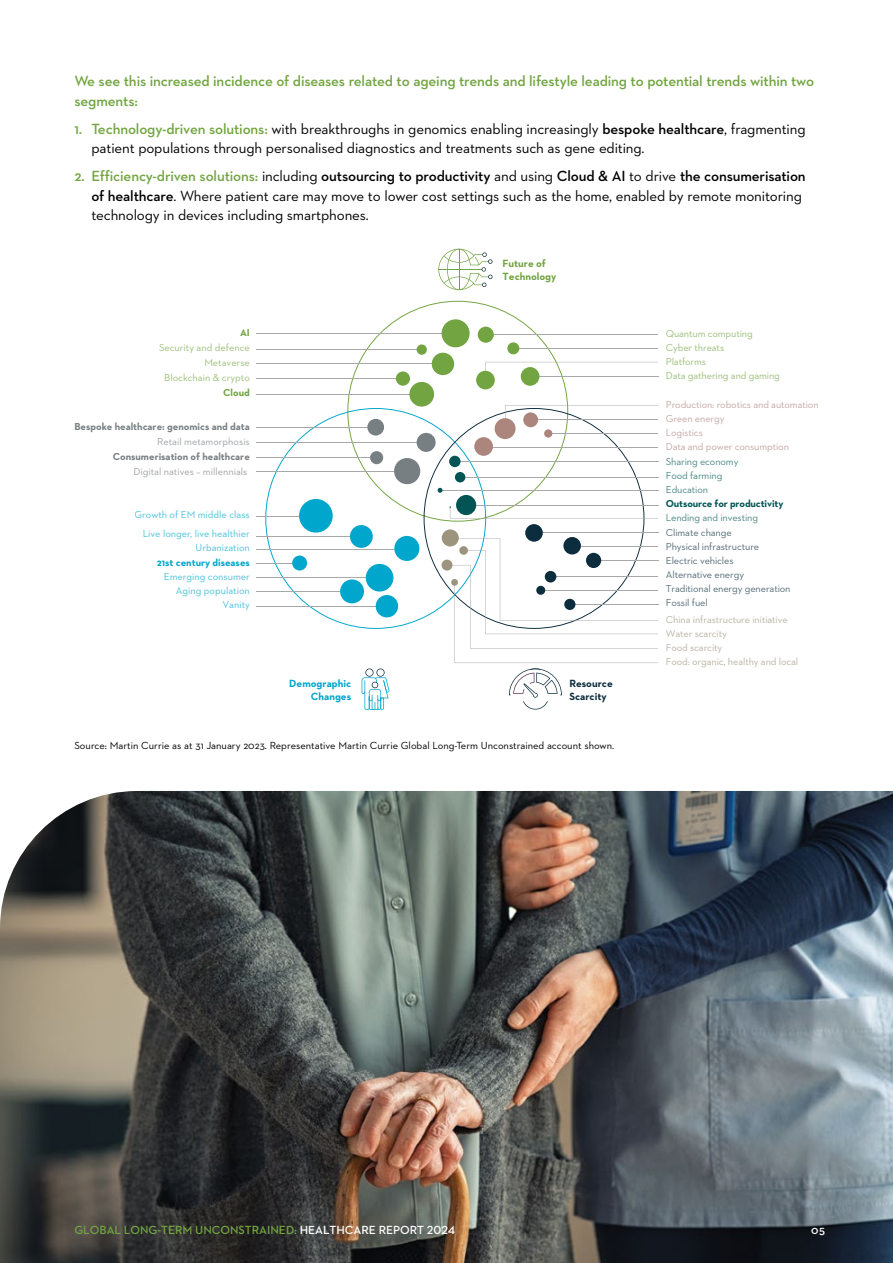
<style>
.page{position:relative;width:893px;height:1263px;background:#fff}
.page>*{position:absolute;margin:0;border:0;box-sizing:border-box;transform-origin:0 0}
.t1{font:15px/19.5px "Neutraface 2 Text";letter-spacing:-.01em;color:#000}
.t2{font:600 15px/19.5px "Neutraface 2 Text";letter-spacing:-.01em;color:#72a541}
.t3{font:600 12px "Neutraface 2 Text";color:#72a541}
.t4{font:600 12px "Neutraface 2 Text";color:#fff}
.t5{font:700 10.65px/12.8px "Neutraface 2 Text";color:#72a341}
.t6{font:700 10.65px/12.8px "Neutraface 2 Text";color:#00a6cb;text-align:right}
.t7{font:700 10.65px/12.8px "Neutraface 2 Text";color:#0c2d3d}
.t8{font:10.5px "Neutraface 2 Text";color:#000}
.t9{font:10.35px/14.1px "Neutraface 2 Text";letter-spacing:-.01em;color:#556c77}
.t10{font:10.35px/14.1px "Neutraface 2 Text";letter-spacing:-.01em;color:#9dbf7a}
.t11{font:10.35px/14.1px "Neutraface 2 Text";color:#4bc1db;text-align:right}
.t12{font:10.35px/14.1px "Neutraface 2 Text";letter-spacing:-.01em;color:#bab4a5}
.t13{font:10.35px/14.1px "Neutraface 2 Text";letter-spacing:-.01em;color:#c5a9a3}
.t14{font:700 10.35px "Neutraface 2 Text";color:#787f83}
.t15{font:10.35px/14.1px "Neutraface 2 Text";letter-spacing:-.01em;color:#4d8887}
.t16{font:10.35px "Neutraface 2 Text";color:#a0a4a7}
.t17{font:700 10.35px "Neutraface 2 Text";letter-spacing:-.01em;color:#025554}
.t18{font:700 10.35px "Neutraface 2 Text";color:#00a6cb}
.t19{font:700 10.35px "Neutraface 2 Text";color:#72a341}
.s1{font-weight:600;color:#72a541}
.s2{font-weight:600}
.s3{color:#fff}
</style>
<div class="page">
<img style="left:0;top:791px;width:893px;height:472px">
<svg style="left:347px;top:301px;width:221px;height:107px"></svg>
<svg style="left:265px;top:408px;width:159px;height:221px"></svg>
<svg style="left:424px;top:412px;width:220px;height:206px"></svg>
<svg style="left:505px;top:405px;width:153px;height:21px"></svg>
<hr style="left:488px;top:334px;width:170px;height:1px;background:#a8a8ab">
<hr style="left:513px;top:348px;width:145px;height:1px;background:#a8a8ab">
<hr style="left:531px;top:419px;width:127px;height:1px;background:#a8a8ab">
<hr style="left:460px;top:477px;width:198px;height:1px;background:#a8a8ab">
<hr style="left:460px;top:462px;width:198px;height:1px;background:#a8a8ab">
<svg style="left:438px;top:249px;width:54px;height:41px"></svg>
<svg style="left:450px;top:538px;width:208px;height:171px"></svg>
<svg style="left:362px;top:668px;width:27px;height:42px"></svg>
<hr style="left:256px;top:457px;width:121px;height:1px;background:#a8a8ab">
<hr style="left:256px;top:427px;width:119px;height:1px;background:#a8a8ab">
<hr style="left:256px;top:442px;width:171px;height:1px;background:#a8a8ab">
<hr style="left:256px;top:472px;width:149px;height:1px;background:#a8a8ab">
<hr style="left:256px;top:563px;width:44px;height:1px;background:#a8a8ab">
<hr style="left:256px;top:516px;width:60px;height:1px;background:#a8a8ab">
<hr style="left:256px;top:536px;width:105px;height:1px;background:#a8a8ab">
<hr style="left:256px;top:577px;width:123px;height:1px;background:#a8a8ab">
<hr style="left:256px;top:591px;width:105px;height:1px;background:#a8a8ab">
<hr style="left:256px;top:549px;width:151px;height:1px;background:#a8a8ab">
<div style="left:536px;top:586px;width:9px;height:9px;background:#0c2d3d;border-radius:50%"></div>
<hr style="left:534px;top:533px;width:124px;height:1px;background:#a8a8ab">
<hr style="left:577px;top:546px;width:81px;height:1px;background:#a8a8ab">
<hr style="left:570px;top:604px;width:88px;height:1px;background:#a8a8ab">
<hr style="left:551px;top:576px;width:107px;height:1px;background:#a8a8ab">
<svg style="left:449px;top:506px;width:209px;height:13px"></svg>
<div style="left:478px;top:327px;width:16px;height:16px;background:#72a541;border-radius:50%"></div>
<div style="left:366px;top:564px;width:27px;height:27px;background:#00a6cb;border-radius:50%"></div>
<div style="left:292px;top:556px;width:15px;height:14px;background:#00a6cb;border-radius:50%"></div>
<div style="left:350px;top:525px;width:23px;height:23px;background:#00a6cb;border-radius:50%"></div>
<div style="left:299px;top:499px;width:34px;height:34px;background:#00a6cb;border-radius:50%"></div>
<div style="left:394px;top:458px;width:26px;height:26px;background:#787f83;border-radius:50%"></div>
<div style="left:449px;top:456px;width:12px;height:11px;background:#025554;border-radius:50%"></div>
<div style="left:525px;top:524px;width:18px;height:18px;background:#0c2d3d;border-radius:50%"></div>
<div style="left:545px;top:571px;width:11px;height:11px;background:#0c2d3d;border-radius:50%"></div>
<div style="left:563px;top:537px;width:18px;height:17px;background:#0c2d3d;border-radius:50%"></div>
<hr style="left:589px;top:560px;width:69px;height:1px;background:#a8a8ab">
<div style="left:586px;top:553px;width:15px;height:15px;background:#0c2d3d;border-radius:50%"></div>
<div style="left:564px;top:599px;width:11px;height:11px;background:#0c2d3d;border-radius:50%"></div>
<div style="left:455px;top:472px;width:10px;height:10px;background:#025554;border-radius:50%"></div>
<hr style="left:469px;top:505px;width:189px;height:1px;background:#a8a8ab">
<hr style="left:440px;top:490px;width:218px;height:1px;background:#a8a8ab">
<svg style="left:438px;top:488px;width:4px;height:5px"></svg>
<hr style="left:549px;top:433px;width:109px;height:1px;background:#a8a8ab">
<div style="left:544px;top:429px;width:8px;height:9px;background:#ac857c;border-radius:50%"></div>
<hr style="left:484px;top:447px;width:174px;height:1px;background:#a8a8ab">
<svg style="left:485px;top:362px;width:173px;height:12px"></svg>
<div style="left:476px;top:371px;width:19px;height:18px;background:#72a541;border-radius:50%"></div>
<div style="left:442px;top:529px;width:17px;height:17px;background:#9d947e;border-radius:50%"></div>
<div style="left:459px;top:546px;width:9px;height:9px;background:#9d947e;border-radius:50%"></div>
<div style="left:442px;top:560px;width:10px;height:10px;background:#9d947e;border-radius:50%"></div>
<div style="left:451px;top:579px;width:7px;height:7px;background:#9d947e;border-radius:50%"></div>
<div style="left:474px;top:437px;width:19px;height:19px;background:#ac857c;border-radius:50%"></div>
<div style="left:495px;top:418px;width:21px;height:21px;background:#ac857c;border-radius:50%"></div>
<div style="left:507px;top:342px;width:12px;height:12px;background:#72a541;border-radius:50%"></div>
<hr style="left:530px;top:376px;width:128px;height:1px;background:#a8a8ab">
<div style="left:521px;top:367px;width:18px;height:19px;background:#72a541;border-radius:50%"></div>
<div style="left:523px;top:412px;width:15px;height:15px;background:#ac857c;border-radius:50%"></div>
<div style="left:394px;top:536px;width:25px;height:25px;background:#00a6cb;border-radius:50%"></div>
<div style="left:340px;top:579px;width:24px;height:24px;background:#00a6cb;border-radius:50%"></div>
<div style="left:370px;top:451px;width:13px;height:13px;background:#787f83;border-radius:50%"></div>
<div style="left:417px;top:433px;width:19px;height:19px;background:#787f83;border-radius:50%"></div>
<div style="left:367px;top:419px;width:17px;height:17px;background:#787f83;border-radius:50%"></div>
<hr style="left:256px;top:606px;width:131px;height:1px;background:#a8a8ab">
<div style="left:376px;top:595px;width:22px;height:22px;background:#00a6cb;border-radius:50%"></div>
<div style="left:456px;top:495px;width:20px;height:20px;background:#025554;border-radius:50%"></div>
<hr style="left:256px;top:349px;width:166px;height:1px;background:#a8a8ab">
<hr style="left:256px;top:364px;width:194px;height:1px;background:#a8a8ab">
<hr style="left:256px;top:379px;width:149px;height:1px;background:#a8a8ab">
<div style="left:396px;top:371px;width:14px;height:15px;background:#72a541;border-radius:50%"></div>
<div style="left:432px;top:353px;width:22px;height:22px;background:#72a541;border-radius:50%"></div>
<div style="left:417px;top:344px;width:10px;height:11px;background:#72a541;border-radius:50%"></div>
<hr style="left:256px;top:394px;width:166px;height:1px;background:#a8a8ab">
<div style="left:409px;top:382px;width:25px;height:25px;background:#72a541;border-radius:50%"></div>
<hr style="left:256px;top:333px;width:198px;height:1px;background:#a8a8ab">
<div style="left:442px;top:319px;width:28px;height:28px;background:#72a541;border-radius:50%"></div>
<p class="t2" style="left:74px;top:71px;width:741px">We see this increased incidence of diseases related to ageing trends and lifestyle leading to potential trends within two segments:</p>
<p class="t1" style="left:91px;top:119px;width:716px;text-indent:-17px"><span class="s1">1. Technology-driven solutions:</span> with breakthroughs in genomics enabling increasingly <span class="s2">bespoke healthcare</span>, fragmenting patient populations through personalised diagnostics and treatments such as gene editing.</p>
<p class="t1" style="left:91px;top:166px;width:716px;text-indent:-17px"><span class="s1">2. Efficiency-driven solutions:</span> including <span class="s2">outsourcing to productivity</span> and using <span class="s2">Cloud &amp; AI</span> to drive <span class="s2">the consumerisation of healthcare</span>. Where patient care may move to lower cost settings such as the home, enabled by remote monitoring technology in devices including smartphones.</p>
<p class="t19" style="left:240px;top:326px;width:11px">AI</p>
<p class="t10" style="left:159px;top:340px;width:92px;line-height:15px;text-align:right">Security and defence<br>Metaverse<br>Blockchain &amp; crypto</p>
<p class="t19" style="left:223px;top:386px;width:28px">Cloud</p>
<p class="t14" style="left:74px;top:419px;width:177px">Bespoke healthcare: genomics and data</p>
<p class="t16" style="left:157px;top:435px;width:94px">Retail metamorphosis</p>
<p class="t14" style="left:113px;top:450px;width:139px">Consumerisation of healthcare</p>
<p class="t16" style="left:133px;top:465px;width:115px">Digital natives – millennials</p>
<p class="t11" style="left:134px;top:505px;width:117px;line-height:19.2px">Growth of EM middle class<br>Live longer, live healthier</p>
<p class="t11" style="left:196px;top:541px;width:56px">Urbanization</p>
<p class="t18" style="left:157px;top:555px;width:94px">21st century diseases</p>
<p class="t11" style="left:164px;top:569px;width:88px">Emerging consumer<br>Aging population<br>Vanity</p>
<p class="t5" style="left:503px;top:257px;width:55px">Future of<br>Technology</p>
<p class="t6" style="left:289px;top:677px;width:63px">Demographic<br>Changes</p>
<p class="t7" style="left:569px;top:677px;width:45px">Resource<br>Scarcity</p>
<p class="t8" style="left:74px;top:739px;width:541px">Source: Martin Currie as at 31 January 2023. Representative Martin Currie Global Long-Term Unconstrained account shown.</p>
<p class="t10" style="left:666px;top:326px;width:116px">Quantum computing<br>Cyber threats<br>Platforms<br>Data gathering and gaming</p>
<p class="t13" style="left:666px;top:397px;width:154px">Production: robotics and automation<br>Green energy<br>Logistics<br>Data and power consumption</p>
<p class="t15" style="left:666px;top:454px;width:74px">Sharing economy<br>Food farming<br>Education</p>
<p class="t17" style="left:666px;top:497px;width:119px">Outsource for productivity</p>
<p class="t15" style="left:666px;top:510px;width:94px">Lending and investing</p>
<p class="t9" style="left:666px;top:525px;width:126px">Climate change<br>Physical infrastructure<br>Electric vehicles<br>Alternative energy<br>Traditional energy generation<br>Fossil fuel</p>
<p class="t12" style="left:666px;top:612px;width:134px">China infrastructure initiative<br>Water scarcity<br>Food scarcity<br>Food: organic, healthy and local</p>
<p class="t3" style="left:74px;top:1222px;width:382px">GLOBAL LONG-TERM UNCONSTRAINED: <span class="s3">HEALTHCARE REPORT 2024</span></p>
<p class="t4" style="left:811px;top:1222px;width:15px">05</p>
</div>
